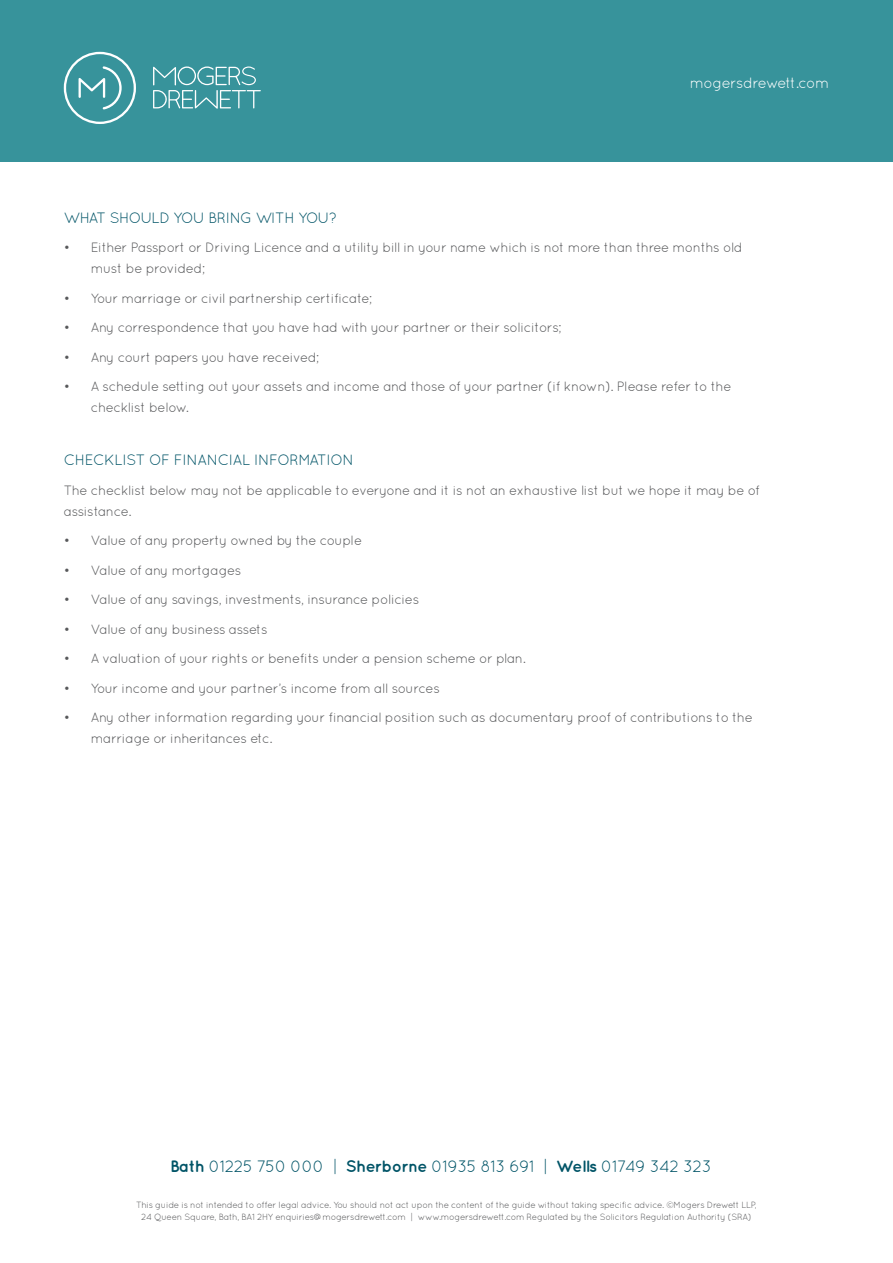
<style>
.page{position:relative;width:893px;height:1263px;background:#fff}
.page>*{position:absolute;margin:0;border:0;box-sizing:border-box;transform-origin:0 0}
.t1{font:16.5px "Quicksand";letter-spacing:-.03em;color:#005467}
.t2{font:15px "Quicksand";letter-spacing:-.03em;color:#005467}
.t3{font:15px "Quicksand";letter-spacing:-.075em;color:#005467}
.t4{font:15px "Quicksand";letter-spacing:-.04em;color:#fff}
.t5{font:13.5px/21px "Quicksand";letter-spacing:-.03em;color:#57585a}
.t6{font:9px/12px "Quicksand";letter-spacing:-.03em;color:#57585a;text-align:center}
.s1{font-weight:700}
</style>
<div class="page">
<div style="left:0;top:0;width:893px;height:162px;background:#37939b"></div>
<svg style="left:153px;top:66px;width:108px;height:43px"></svg>
<svg style="left:64px;top:52px;width:72px;height:72px"></svg>
<p class="t4" style="left:690px;top:74px;width:141px">mogersdrewett.com</p>
<p class="t3" style="left:64px;top:209px;width:275px">WHAT SHOULD YOU BRING WITH YOU?</p>
<p class="t5" style="left:91px;top:237px;width:653px;text-indent:-27px">• Either Passport or Driving Licence and a utility bill in your name which is not more than three months old must be provided;</p>
<p class="t5" style="left:64px;top:287px;width:310px">• Your marriage or civil partnership certificate;</p>
<p class="t5" style="left:64px;top:317px;width:500px">• Any correspondence that you have had with your partner or their solicitors;</p>
<p class="t5" style="left:64px;top:346px;width:257px">• Any court papers you have received;</p>
<p class="t5" style="left:91px;top:376px;width:642px;text-indent:-27px">• A schedule setting out your assets and income and those of your partner (if known). Please refer to the checklist below.</p>
<p class="t2" style="left:64px;top:451px;width:292px">CHECKLIST OF FINANCIAL INFORMATION</p>
<p class="t5" style="left:64px;top:479px;width:698px">The checklist below may not be applicable to everyone and it is not an exhaustive list but we hope it may be of assistance.</p>
<p class="t5" style="left:64px;top:530px;width:300px">• Value of any property owned by the couple</p>
<p class="t5" style="left:64px;top:559px;width:179px">• Value of any mortgages</p>
<p class="t5" style="left:64px;top:589px;width:357px">• Value of any savings, investments, insurance policies</p>
<p class="t5" style="left:64px;top:618px;width:206px">• Value of any business assets</p>
<p class="t5" style="left:64px;top:648px;width:464px">• A valuation of your rights or benefits under a pension scheme or plan.</p>
<p class="t5" style="left:64px;top:677px;width:378px">• Your income and your partner’s income from all sources</p>
<p class="t5" style="left:91px;top:707px;width:664px;text-indent:-27px">• Any other information regarding your financial position such as documentary proof of contributions to the marriage or inheritances etc.</p>
<p class="t1" style="left:170px;top:1157px;width:543px"><span class="s1">Bath</span> 01225 750 000 | <span class="s1">Sherborne</span> 01935 813 691 | <span class="s1">Wells</span> 01749 342 323</p>
<p class="t6" style="left:136px;top:1199px;width:622px">This guide is not intended to offer legal advice. You should not act upon the content of the guide without taking specific advice. ©Mogers Drewett LLP,<br>24 Queen Square, Bath, BA1 2HY enquiries@mogersdrewett.com | www.mogersdrewett.com Regulated by the Solicitors Regulation Authority (SRA)</p>
</div>
